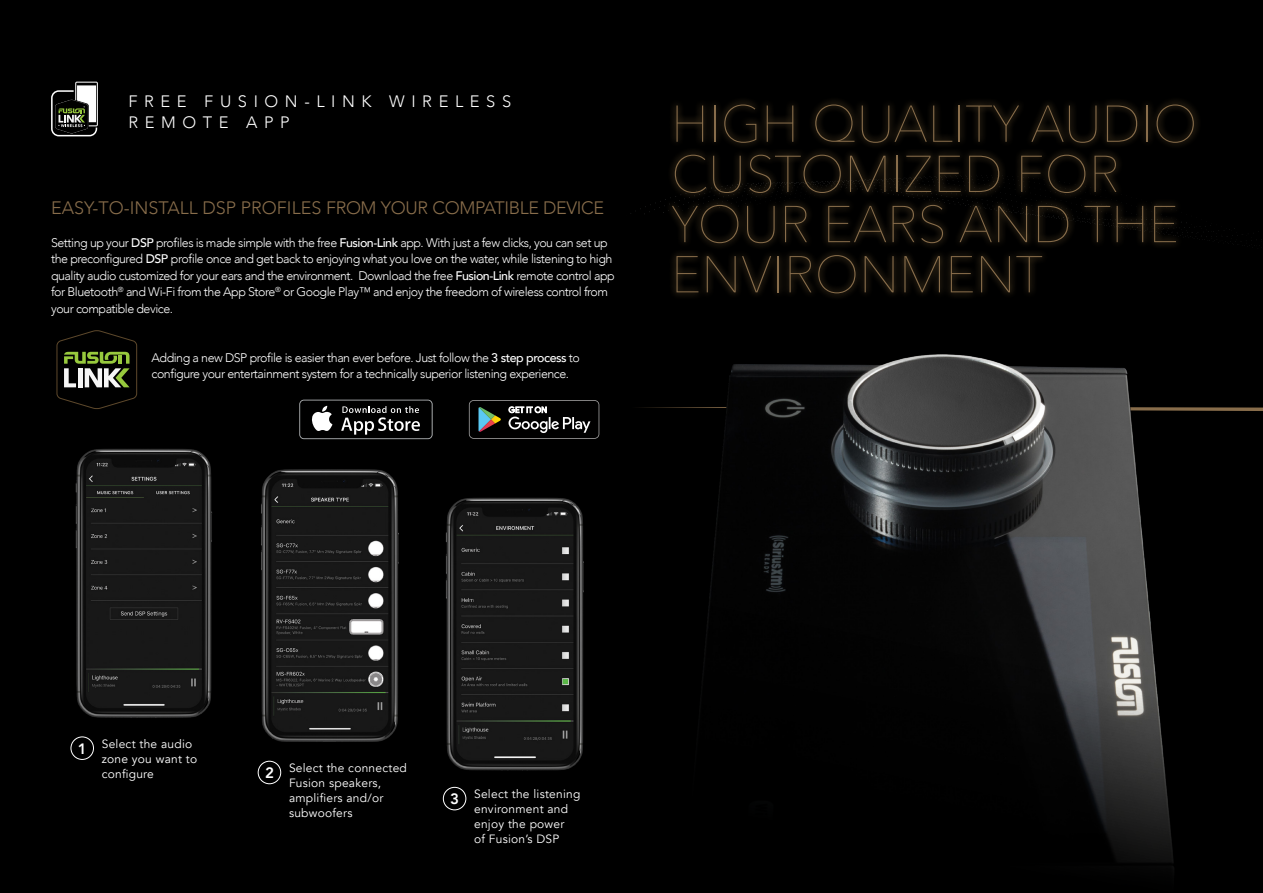
<style>
.page{position:relative;width:1263px;height:893px;background:#000}
.page>*{position:absolute;margin:0;border:0;box-sizing:border-box;transform-origin:0 0}
.t1{font:200 51.15px/50.2px "Avenir Next";color:#886d4b}
.t2{font:300 18px "Avenir";letter-spacing:-.02em;color:#886d4b}
.t3{font:300 16.5px/21px "Avenir";letter-spacing:.4em;color:#fff}
.t4{font:800 15px "Avenir";color:#fff}
.t5{font:300 12.45px/16.5px "Avenir";letter-spacing:-.04em;color:#fff}
.t6{font:12px/15.1px "Avenir";letter-spacing:.02em;color:#fff}
.s1{font-weight:500}
</style>
<div class="page">
<svg style="left:299px;top:400px;width:134px;height:39px"></svg>
<div style="left:300px;top:401px;width:132px;height:37px;background:#000;border-radius:4px"></div>
<svg style="left:312px;top:406px;width:20px;height:25px"></svg>
<svg style="left:341px;top:406px;width:79px;height:29px"></svg>
<svg style="left:469px;top:400px;width:130px;height:39px"></svg>
<svg style="left:56px;top:330px;width:81px;height:79px"></svg>
<img style="left:75px;top:449px;width:137px;height:269px">
<img style="left:446px;top:497px;width:138px;height:274px">
<svg style="left:640px;top:407px;width:31px;height:1px"></svg>
<img style="left:261px;top:469px;width:138px;height:273px">
<svg style="left:51px;top:82px;width:47px;height:54px"></svg>
<div style="left:71px;top:736px;width:23px;height:24px;border:1px solid #fff;border-radius:50%"></div>
<div style="left:258px;top:761px;width:23px;height:23px;border:1px solid #fff;border-radius:50%"></div>
<div style="left:443px;top:787px;width:23px;height:23px;border:1px solid #fff;border-radius:50%"></div>
<img style="left:671px;top:354px;width:592px;height:516px">
<div style="left:665px;top:97px;width:537px;height:204px;background:#b59052;opacity:.47"></div>
<h3 class="t3" style="left:128px;top:91px;width:384px">FREE FUSION-LINK WIRELESS<br>REMOTE APP</h3>
<h2 class="t2" style="left:51px;top:197px;width:554px">EASY-TO-INSTALL DSP PROFILES FROM YOUR COMPATIBLE DEVICE</h2>
<p class="t5" style="left:51px;top:234px;width:565px">Setting up your <span class="s1">DSP</span> profiles is made simple with the free <span class="s1">Fusion-Link</span> app. With just a few clicks, you can set up the preconfigured <span class="s1">DSP</span> profile once and get back to enjoying what you love on the water, while listening to high quality audio customized for your ears and the environment. Download the free <span class="s1">Fusion-Link</span> remote control app for Bluetooth<sup>®</sup> and Wi-Fi from the App Store<sup>®</sup> or Google Play™ and enjoy the freedom of wireless control from your compatible device.</p>
<p class="t5" style="left:152px;top:349px;width:430px">Adding a new DSP profile is easier than ever before. Just follow the <span class="s1">3 step process</span> to configure your entertainment system for a technically superior listening experience.</p>
<h1 class="t1" style="left:671px;top:99px;width:528px">HIGH QUALITY AUDIO<br>CUSTOMIZED FOR<br>YOUR EARS AND THE<br>ENVIRONMENT</h1>
<p class="t4" style="left:78px;top:737px;width:10px">1</p>
<p class="t6" style="left:102px;top:736px;width:97px">Select the audio zone you want to configure</p>
<p class="t4" style="left:265px;top:761px;width:10px">2</p>
<p class="t6" style="left:289px;top:760px;width:119px">Select the connected<br>Fusion speakers, amplifiers and/or subwoofers</p>
<p class="t4" style="left:450px;top:787px;width:10px">3</p>
<p class="t6" style="left:474px;top:786px;width:108px">Select the listening environment and enjoy the power<br>of Fusion’s DSP</p>
</div>
